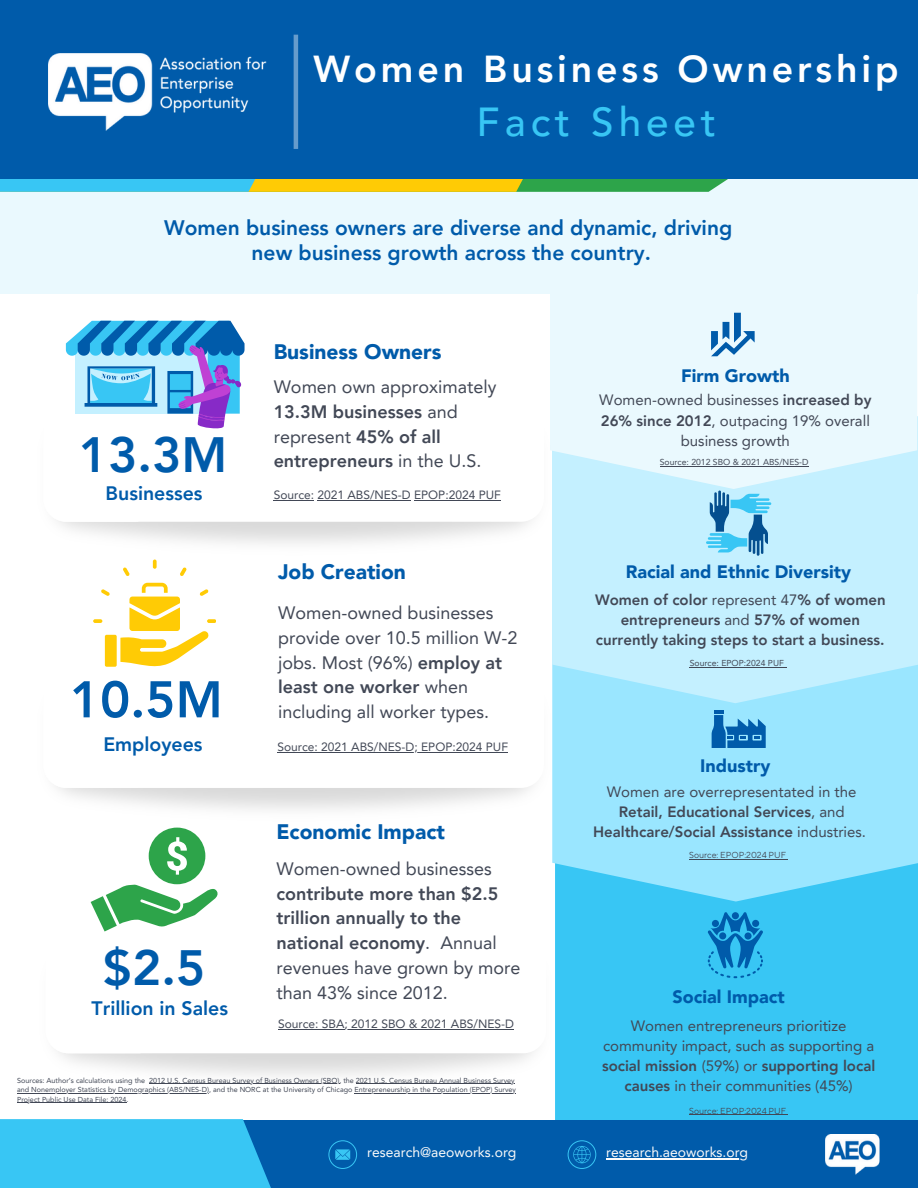
<style>
.page{position:relative;width:918px;height:1188px;background:#fff}
.page>*{position:absolute;margin:0;border:0;box-sizing:border-box;transform-origin:0 0}
.t1{font:800 51px "Avenir LT Pro";color:#005baa}
.t2{font:800 49.5px "Avenir LT Pro";color:#005baa}
.t3{font:500 40.5px "Avenir LT Pro";letter-spacing:.12em;color:#38c6f4}
.t4{font:800 37.5px "Avenir LT Pro";letter-spacing:.105em;color:#fff}
.t5{font:800 21px/24.8px "Avenir LT Pro";color:#005baa;text-align:center}
.t6{font:900 21px "Avenir LT Pro";color:#005baa}
.t7{font:800 19.5px "Avenir LT Pro";color:#005baa}
.t8{font:18px/24.8px "Avenir LT Pro";color:#424856}
.t9{font:900 18px "Avenir LT Pro";color:#005baa}
.t10{font:15px/20.2px "Avenir LT Pro";color:#424856;text-align:center}
.t11{font:800 15px/20.2px "Avenir LT Pro";color:#424856;text-align:center}
.t12{font:13.95px "Avenir LT Pro";color:#fafafa}
.t13{font:12px "Avenir LT Pro";color:#424856}
.t14{font:8.7px "Avenir LT Pro";color:#424856}
.t15{font:8.7px "TT Norms Pro";color:#424856}
.t16{font:7.2px "Avenir LT Pro";color:#424856}
.s1{font-weight:800}
.s2{font-weight:400}
</style>
<div class="page">
<img style="left:60px;top:1053px;width:472px;height:31px">
<div style="left:555px;top:902px;width:363px;height:263px;background:#38c6f4"></div>
<svg style="left:552px;top:703px;width:366px;height:199px;background:#90e2fd"></svg>
<svg style="left:552px;top:416px;width:366px;height:287px;background:#c0effe"></svg>
<svg style="left:550px;top:294px;width:367px;height:195px;background:#e6f8fe"></svg>
<div style="left:234px;top:1120px;width:683px;height:68px;background:#005baa"></div>
<img style="left:825px;top:1135px;width:55px;height:39px">
<svg style="left:568px;top:1140px;width:28px;height:29px"></svg>
<svg style="left:0;top:1119px;width:358px;height:69px;fill:#38c6f4"></svg>
<div style="left:585px;top:924px;width:58px;height:54px;background:#38c6f4"></div>
<div style="left:0;top:179px;width:918px;height:115px;background:#eaf9fe"></div>
<svg style="left:482px;top:179px;width:246px;height:13px;background:#56ae48"></svg>
<svg style="left:0;top:179px;width:482px;height:13px;background:#96c880"></svg>
<div style="left:0;top:0;width:918px;height:179px;background:#005baa"></div>
<img style="left:49px;top:54px;width:218px;height:76px">
<hr style="left:294px;top:35px;width:4px;height:114px;background:#669ccc">
<hr style="left:278px;top:1029px;width:44px;height:1px;background:#424856">
<svg style="left:322px;top:1029px;width:29px;height:1px"></svg>
<hr style="left:351px;top:1029px;width:55px;height:1px;background:#424856">
<hr style="left:406px;top:1029px;width:108px;height:1px;background:#424856">
<svg style="left:711px;top:313px;width:44px;height:43px;background:#95c0df"></svg>
<hr style="left:660px;top:466px;width:31px;height:1px;background:#424856">
<hr style="left:691px;top:466px;width:118px;height:1px;background:#424856">
<svg style="left:45px;top:320px;width:200px;height:733px"></svg>
<svg style="left:706px;top:491px;width:65px;height:65px;background:#77c0e2"></svg>
<svg style="left:708px;top:912px;width:55px;height:66px;background:#2099d5"></svg>
<hr style="left:689px;top:859px;width:97px;height:1px;background:#424856">
<hr style="left:606px;top:1158px;width:142px;height:1px;background:#fafafa">
<hr style="left:149px;top:1083px;width:83px;height:1px;background:#424856">
<hr style="left:232px;top:1083px;width:107px;height:1px;background:#424856">
<hr style="left:356px;top:1083px;width:159px;height:1px;background:#424856">
<hr style="left:17px;top:1093px;width:192px;height:1px;background:#424856">
<hr style="left:354px;top:1093px;width:162px;height:1px;background:#424856">
<hr style="left:17px;top:1102px;width:106px;height:1px;background:#424856">
<hr style="left:274px;top:500px;width:40px;height:1px;background:#424856">
<hr style="left:318px;top:500px;width:93px;height:1px;background:#424856">
<hr style="left:414px;top:500px;width:87px;height:1px;background:#424856">
<hr style="left:277px;top:752px;width:199px;height:1px;background:#424856">
<hr style="left:476px;top:752px;width:32px;height:1px;background:#424856">
<hr style="left:690px;top:667px;width:94px;height:1px;background:#424856">
<hr style="left:689px;top:1114px;width:97px;height:1px;background:#424856">
<svg style="left:712px;top:710px;width:54px;height:38px;background:#3a8fca"></svg>
<p class="t4" style="left:314px;top:53px;width:587px">Women Business Ownership</p>
<p class="t3" style="left:477px;top:106px;width:241px">Fact Sheet</p>
<p class="t5" style="left:164px;top:217px;width:570px">Women business owners are diverse and dynamic, driving new business growth across the country.</p>
<p class="t2" style="left:79px;top:434px;width:150px">13.3M</p>
<p class="t7" style="left:106px;top:485px;width:99px">Businesses</p>
<p class="t1" style="left:70px;top:679px;width:154px">10.5M</p>
<h5 class="t7" style="left:103px;top:737px;width:101px">Employees</h5>
<p class="t2" style="left:103px;top:948px;width:104px">$2.5</p>
<h3 class="t7" style="left:92px;top:1000px;width:138px">Trillion in Sales</h3>
<p class="t6" style="left:274px;top:343px;width:169px">Business Owners</p>
<h4 class="t8" style="left:274px;top:376px;width:224px">Women own approximately<br><span class="s1">13.3M businesses</span> and represent <span class="s1">45% of all entrepreneurs</span> in the U.S.</h4>
<h6 class="t13" style="left:274px;top:490px;width:229px">Source: 2021 ABS/NES-D EPOP:2024 PUF</h6>
<p class="t6" style="left:278px;top:564px;width:129px">Job Creation</p>
<p class="t8" style="left:278px;top:602px;width:241px">Women-owned businesses provide over 10.5 million W-2 jobs. Most (96%) <span class="s1">employ at least one worker</span> when including all worker types.</p>
<p class="t13" style="left:277px;top:742px;width:232px">Source: 2021 ABS/NES-D; EPOP:2024 PUF</p>
<h3 class="t6" style="left:276px;top:823px;width:170px">Economic Impact</h3>
<h4 class="t8" style="left:276px;top:858px;width:246px">Women-owned businesses <span class="s1">contribute more than $2.5 trillion annually to the national economy</span>. Annual revenues have grown by more than 43% since 2012.</h4>
<p class="t13" style="left:278px;top:1019px;width:237px">Source: SBA; 2012 SBO &amp; 2021 ABS/NES-D</p>
<p class="t16" style="left:17px;top:1077px;width:499px">Sources: Author’s calculations using the 2012 U.S. Census Bureau Survey of Business Owners (SBO), the 2021 U.S. Census Bureau Annual Business Survey</p>
<p class="t16" style="left:17px;top:1087px;width:500px">and Nonemployer Statistics by Demographics (ABS/NES-D), and the NORC at the University of Chicago Entrepreneurship in the Population (EPOP) Survey</p>
<h4 class="t16" style="left:17px;top:1096px;width:113px">Project Public Use Data File: 2024.</h4>
<h4 class="t12" style="left:367px;top:1146px;width:151px">research@aeoworks.org</h4>
<h4 class="t9" style="left:681px;top:368px;width:110px">Firm Growth</h4>
<h1 class="t10" style="left:599px;top:391px;width:274px">Women-owned businesses <span class="s1">increased by<br>26% since 2012</span>, outpacing 19% overall business growth</h1>
<h4 class="t14" style="left:660px;top:459px;width:150px">Source: 2012 SBO &amp; 2021 ABS/NES-D</h4>
<h2 class="t9" style="left:626px;top:564px;width:227px">Racial and Ethnic Diversity</h2>
<h4 class="t11" style="left:595px;top:591px;width:292px">Women of color <span class="s2">represent 47</span>% of women entrepreneurs <span class="s2">and</span> 57% of women currently taking steps to start a business.</h4>
<h4 class="t14" style="left:690px;top:660px;width:96px">Source: EPOP:2024 PUF</h4>
<h6 class="t9" style="left:700px;top:758px;width:72px">Industry</h6>
<p class="t11" style="left:593px;top:783px;width:274px"><span class="s2">Women are overrepresentated in the<br></span>Retail, Educational Services<span class="s2">, and<br></span>Healthcare/Social Assistance <span class="s2">industries.</span></p>
<p class="t15" style="left:689px;top:850px;width:99px">Source: EPOP:2024 PUF</p>
<p class="t9" style="left:673px;top:990px;width:114px">Social Impact</p>
<h6 class="t10" style="left:602px;top:1017px;width:275px">Women entrepreneurs prioritize community impact, such as supporting a <span class="s1">social mission</span> (59%) or <span class="s1">supporting local causes</span> in their communities (45%)</h6>
<p class="t15" style="left:689px;top:1105px;width:99px">Source: EPOP:2024 PUF</p>
<h5 class="t12" style="left:606px;top:1146px;width:143px">research.aeoworks.org</h5>
</div>
